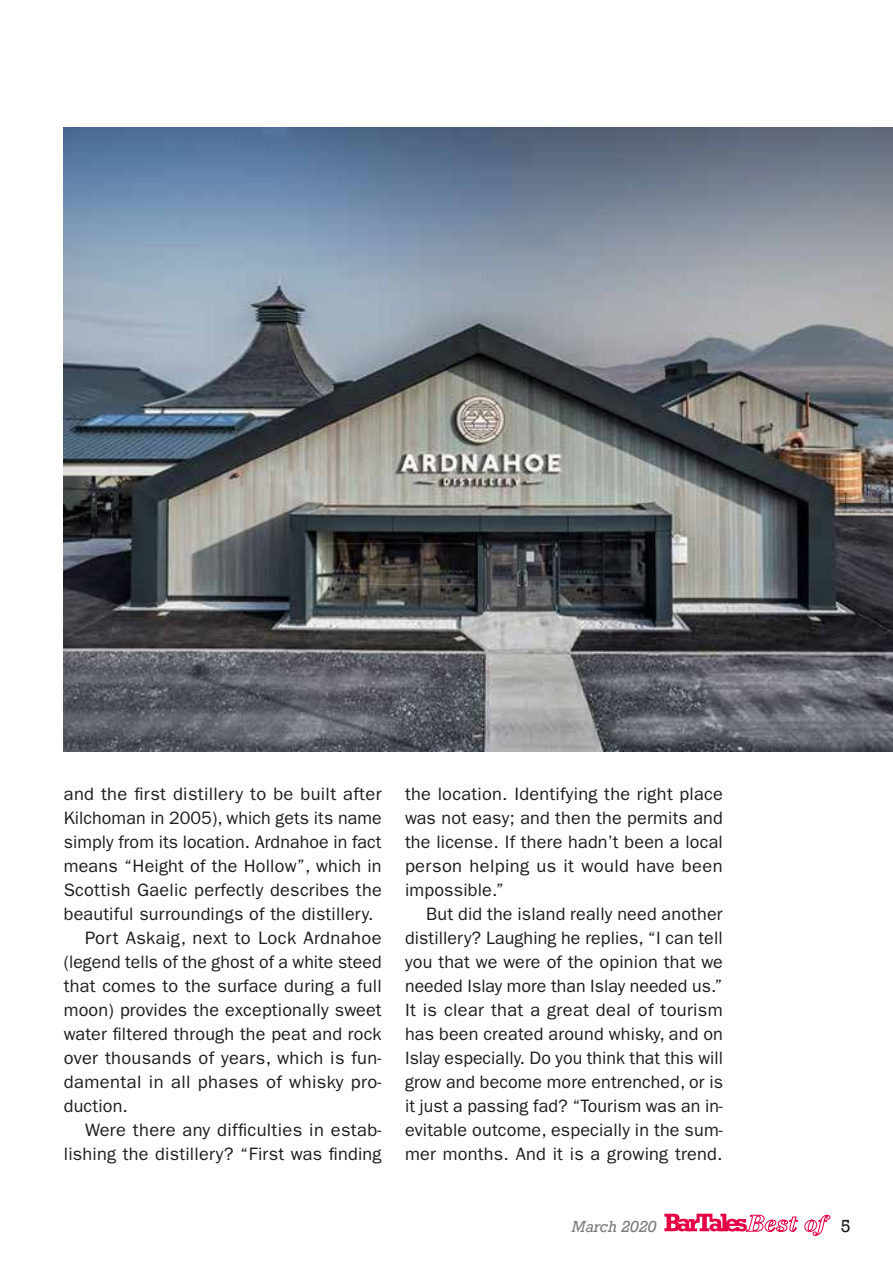
<style>
.page{position:relative;width:893px;height:1263px;background:#fff}
.page>*{position:absolute;margin:0;border:0;box-sizing:border-box;transform-origin:0 0}
.t1{font:18px/24px "ITC Franklin Gothic Std";letter-spacing:.01em;color:#1d1d1b;text-align:justify}
.t2{font:18px "Rockwell";color:#1d1d1b}
.t3{font:italic 15px "Rockwell";color:#7c7b7b}
</style>
<div class="page">
<svg style="left:664px;top:1214px;width:166px;height:22px"></svg>
<img style="left:64px;top:128px;width:829px;height:624px">
<p class="t1" style="left:64px;top:782px;width:319px">and the first distillery to be built after</p>
<p class="t1" style="left:64px;top:806px;width:319px">Kilchoman in 2005), which gets its name</p>
<p class="t1" style="left:64px;top:830px;width:319px">simply from its location. Ardnahoe in fact</p>
<p class="t1" style="left:64px;top:854px;width:319px">means “Height of the Hollow”, which in</p>
<p class="t1" style="left:64px;top:878px;width:320px">Scottish Gaelic perfectly describes the</p>
<p class="t1" style="left:64px;top:902px;width:311px">beautiful surroundings of the distillery.</p>
<p class="t1" style="left:85px;top:926px;width:298px">Port Askaig, next to Lock Ardnahoe</p>
<p class="t1" style="left:64px;top:950px;width:319px">(legend tells of the ghost of a white steed</p>
<p class="t1" style="left:64px;top:974px;width:319px">that comes to the surface during a full</p>
<p class="t1" style="left:64px;top:998px;width:319px">moon) provides the exceptionally sweet</p>
<p class="t1" style="left:64px;top:1022px;width:319px">water filtered through the peat and rock</p>
<p class="t1" style="left:64px;top:1046px;width:319px">over thousands of years, which is fun-</p>
<p class="t1" style="left:64px;top:1070px;width:319px">damental in all phases of whisky pro-</p>
<p class="t1" style="left:64px;top:1094px;width:66px">duction.</p>
<p class="t1" style="left:85px;top:1118px;width:298px">Were there any difficulties in estab-</p>
<p class="t1" style="left:64px;top:1142px;width:319px">lishing the distillery? “First was finding</p>
<p class="t1" style="left:405px;top:782px;width:319px">the location. Identifying the right place was not easy; and then the permits and the license. If there hadn’t been a local person helping us it would have been impossible.”</p>
<p class="t1" style="left:405px;top:902px;width:319px;text-indent:21px">But did the island really need another distillery? Laughing he replies, “I can tell you that we were of the opinion that we needed Islay more than Islay needed us.” It is clear that a great deal of tourism has been created around whisky, and on Islay especially. Do you think that this will grow and become more entrenched, or is it just a passing fad? “Tourism was an in&shy;evitable outcome, especially in the sum&shy;mer months. And it is a growing trend.</p>
<p class="t3" style="left:572px;top:1217px;width:86px">March 2020</p>
<p class="t2" style="left:841px;top:1215px;width:11px">5</p>
</div>
